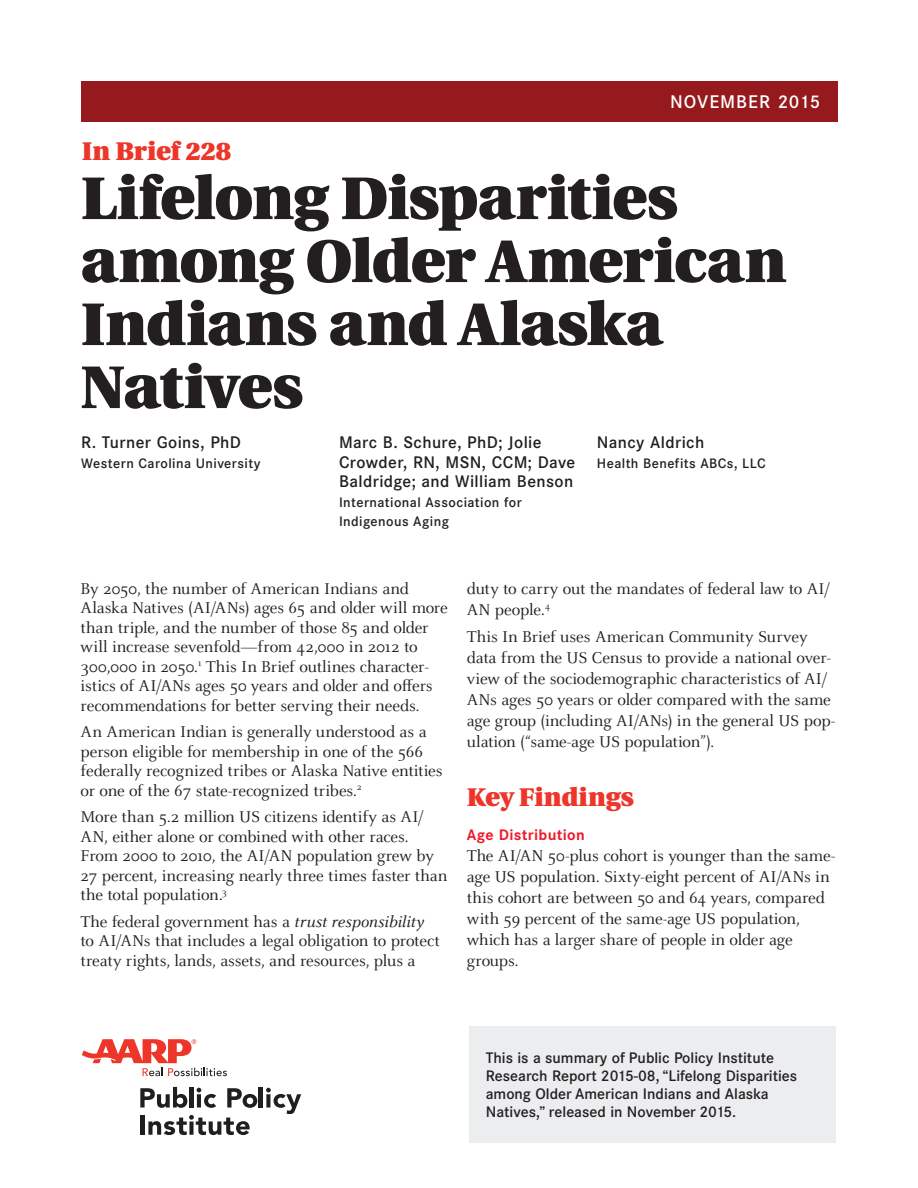
<style>
.page{position:relative;width:918px;height:1188px;background:#fff}
.page>*{position:absolute;margin:0;border:0;box-sizing:border-box;transform-origin:0 0}
.Headline{font:900 60px/63px "Utopia";letter-spacing:-.02em;color:#231f20}
.Lg_Subhead_Utopia_Bl{font:900 25.5px "Utopia";letter-spacing:-.005em;color:#ee3529}
.Header__Fact_Sheet{font:500 18px "Corporate SBQ";letter-spacing:.055em;color:#fff}
.Body{font:17.25px/19.5px "Celeste Pro";letter-spacing:-.01em;color:#231f20}
.Authors_Name{font:500 16.5px/19.5px "Corporate SBQ";letter-spacing:.02em;color:#231f20}
.t1{font:500 15px/18px "Corporate SBQ";color:#231f20}
.Subhead{font:700 15px "Corporate SBQ";letter-spacing:.02em;color:#ee1b2c}
.Authors_Name-2{font:500 13.5px/19.5px "Corporate SBQ";letter-spacing:.03em;color:#231f20}
.s1{font-style:italic}
</style>
<div class="page">
<div style="left:81px;top:81px;width:756px;height:40px;background:#961a1d"></div>
<svg style="left:140px;top:1087px;width:47px;height:21px"></svg>
<hr style="left:190px;top:1087px;width:4px;height:21px;background:#211e1e">
<svg style="left:197px;top:1088px;width:19px;height:20px"></svg>
<svg style="left:227px;top:1088px;width:30px;height:20px"></svg>
<hr style="left:259px;top:1087px;width:4px;height:21px;background:#211e1e">
<svg style="left:266px;top:1088px;width:35px;height:26px"></svg>
<div style="left:140px;top:1115px;width:5px;height:20px;background:#211e1e"></div>
<svg style="left:148px;top:1115px;width:102px;height:20px"></svg>
<svg style="left:82px;top:1039px;width:145px;height:37px"></svg>
<div style="left:469px;top:1026px;width:367px;height:117px;background:#ebedef"></div>
<p class="Lg_Subhead_Utopia_Bl" style="left:82px;top:136px;width:151px">In Brief 228</p>
<p class="Header__Fact_Sheet" style="left:670px;top:91px;width:152px">NOVEMBER 2015</p>
<p class="Headline" style="left:81px;top:168px;width:708px">Lifelong Disparities among Older American<br>Indians and Alaska<br>Natives</p>
<p class="Authors_Name" style="left:81px;top:433px;width:161px">R. Turner Goins, PhD</p>
<p class="Authors_Name-2" style="left:81px;top:453px;width:181px">Western Carolina University</p>
<p class="Authors_Name" style="left:339px;top:433px;width:238px">Marc B. Schure, PhD; Jolie<br>Crowder, RN, MSN, CCM; Dave<br>Baldridge; and William Benson</p>
<p class="Authors_Name-2" style="left:339px;top:492px;width:184px">International Association for<br>Indigenous Aging</p>
<p class="Authors_Name" style="left:597px;top:433px;width:109px">Nancy Aldrich</p>
<p class="Authors_Name-2" style="left:597px;top:453px;width:170px">Health Benefits ABCs, LLC</p>
<p class="Body" style="left:81px;top:578px;width:369px">By 2050, the number of American Indians and Alaska Natives (AI/ANs) ages 65 and older will more than triple, and the number of those 85 and older will increase sevenfold—from 42,000 in 2012 to 300,000 in 2050.<sup>1</sup> This In Brief outlines character&shy;istics of AI/ANs ages 50 years and older and offers recommendations for better serving their needs.</p>
<p class="Body" style="left:81px;top:722px;width:363px">An American Indian is generally understood as a person eligible for membership in one of the 566 federally recognized tribes or Alaska Native entities or one of the 67 state-recognized tribes.<sup>2</sup></p>
<p class="Body" style="left:81px;top:807px;width:369px">More than 5.2 million US citizens identify as AI/ AN, either alone or combined with other races.<br>From 2000 to 2010, the AI/AN population grew by 27 percent, increasing nearly three times faster than the total population.<sup>3</sup></p>
<p class="Body" style="left:81px;top:911px;width:361px">The federal government has a <span class="s1">trust responsibility </span>to AI/ANs that includes a legal obligation to protect treaty rights, lands, assets, and resources, plus a</p>
<p class="Body" style="left:467px;top:578px;width:364px;line-height:20.9px">duty to carry out the mandates of federal law to AI/<br>AN people.<sup>4</sup></p>
<p class="Body" style="left:467px;top:626px;width:370px;line-height:20.9px">This In Brief uses American Community Survey data from the US Census to provide a national over&shy;view of the sociodemographic characteristics of AI/ ANs ages 50 years or older compared with the same age group (including AI/ANs) in the general US pop&shy;ulation (“same-age US population”).</p>
<p class="Lg_Subhead_Utopia_Bl" style="left:467px;top:782px;width:168px">Key Findings</p>
<p class="Subhead" style="left:467px;top:826px;width:119px">Age Distribution</p>
<p class="Body" style="left:467px;top:845px;width:370px;line-height:20.9px">The AI/AN 50-plus cohort is younger than the same&shy;age US population. Sixty-eight percent of AI/ANs in this cohort are between 50 and 64 years, compared with 59 percent of the same-age US population, which has a larger share of people in older age groups.</p>
<p class="t1" style="left:486px;top:1049px;width:313px">This is a summary of Public Policy Institute Research Report 2015-08, “Lifelong Disparities among Older American Indians and Alaska Natives,” released in November 2015.</p>
</div>
